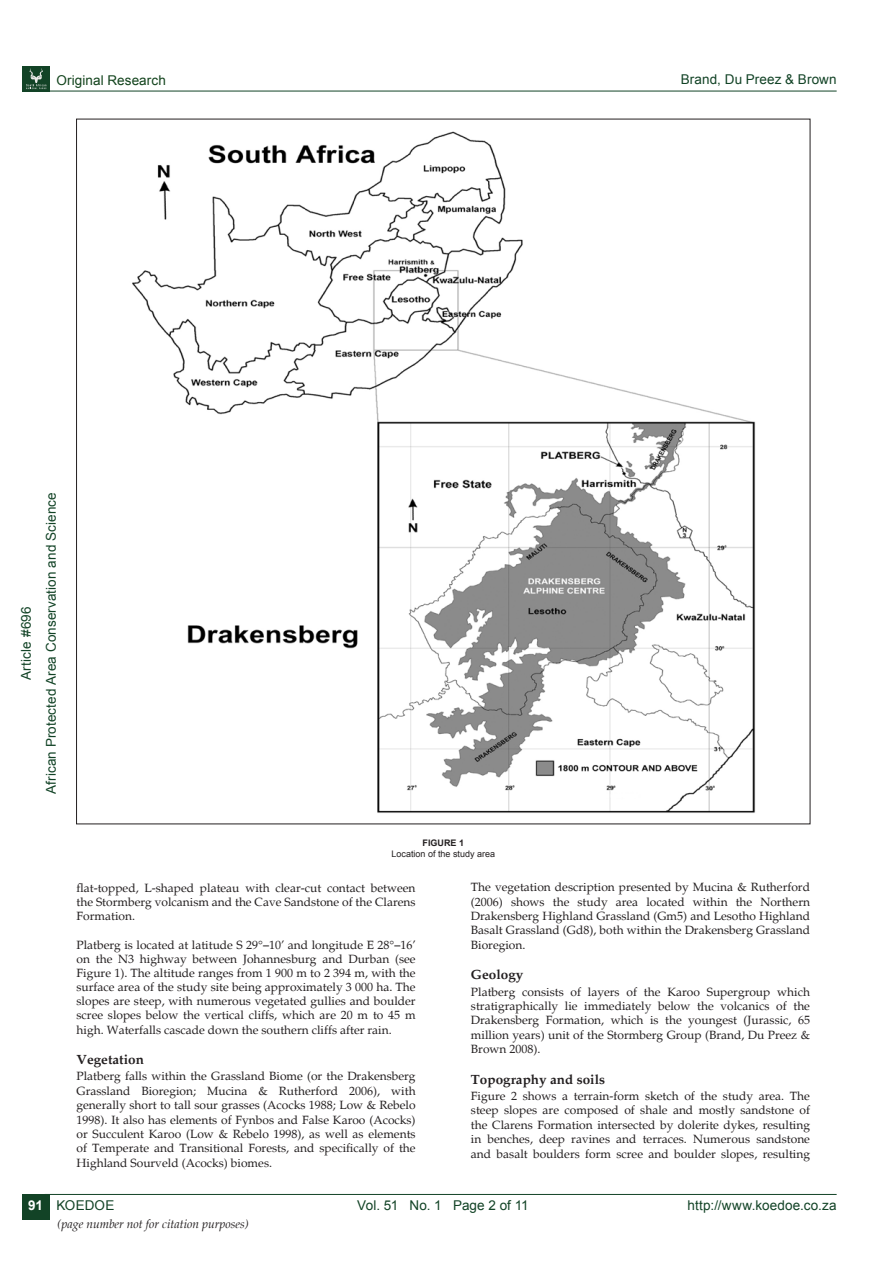
<style>
.page{position:relative;width:893px;height:1263px;background:#fff}
.page>*{position:absolute;margin:0;border:0;box-sizing:border-box;transform-origin:0 0}
.t1{font:13.5px "Arial";letter-spacing:.01em;color:#124326}
.t2{font:700 13.5px "Palatino";color:#231f20}
.t3{font:13.5px "Arial";letter-spacing:.005em;color:#12431c}
.t4{font:700 13.5px "Arial";color:#fff}
.t5{font:12px/14.4px "Palatino";color:#231f20;text-align:justify}
.t6{font:italic 12px "Palatino";color:#231f20}
.t7{font:9px "Arial";color:#231f20}
.t8{font:700 9px "Arial";color:#231f20}
</style>
<div class="page">
<hr style="left:45px;top:1194px;width:792px;height:1px;background:#124326">
<hr style="left:44px;top:91px;width:793px;height:1px;background:#124326">
<div style="left:22px;top:1194px;width:28px;height:26px;background:#124326"></div>
<div style="left:22px;top:66px;width:28px;height:25px;background:#124326"></div>
<svg style="left:26px;top:68px;width:20px;height:21px"></svg>
<div style="left:22px;top:1193px;width:28px;height:26px;background:#124326"></div>
<img style="left:132px;top:131px;width:624px;height:682px">
<p class="t3" style="left:56px;top:71px;width:111px">Original Research</p>
<p class="t1" style="left:681px;top:70px;width:157px">Brand, Du Preez &amp; Brown</p>
<p class="t1" style="left:17px;top:680px;width:75px;rotate:-90deg">Article #696</p>
<p class="t1" style="left:42px;top:794px;width:303px;rotate:-90deg">African Protected Area Conservation and Science</p>
<p class="t8" style="left:423px;top:837px;width:43px">FIGURE 1</p>
<p class="t7" style="left:391px;top:848px;width:105px">Location of the study area</p>
<p class="t5" style="left:77px;top:881px;width:341px">flat-topped, L-shaped plateau with clear-cut contact between the Stormberg volcanism and the Cave Sandstone of the Clarens Formation.</p>
<p class="t5" style="left:77px;top:938px;width:341px">Platberg is located at latitude S 29°–10’ and longitude E 28°–16’ on the N3 highway between Johannesburg and Durban (see Figure 1). The altitude ranges from 1 900 m to 2 394 m, with the surface area of the study site being approximately 3 000 ha. The slopes are steep, with numerous vegetated gullies and boulder scree slopes below the vertical cliffs, which are 20 m to 45 m high. Waterfalls cascade down the southern cliffs after rain.</p>
<p class="t2" style="left:77px;top:1051px;width:69px">Vegetation</p>
<p class="t5" style="left:77px;top:1069px;width:341px">Platberg falls within the Grassland Biome (or the Drakensberg Grassland Bioregion; Mucina &amp; Rutherford 2006), with generally short to tall sour grasses (Acocks 1988; Low &amp; Rebelo 1998). It also has elements of Fynbos and False Karoo (Acocks) or Succulent Karoo (Low &amp; Rebelo 1998), as well as elements of Temperate and Transitional Forests, and specifically of the Highland Sourveld (Acocks) biomes.</p>
<p class="t5" style="left:471px;top:880px;width:341px">The vegetation description presented by Mucina &amp; Rutherford (2006) shows the study area located within the Northern Drakensberg Highland Grassland (Gm5) and Lesotho Highland Basalt Grassland (Gd8), both within the Drakensberg Grassland Bioregion.</p>
<p class="t2" style="left:471px;top:967px;width:54px">Geology</p>
<p class="t5" style="left:471px;top:984px;width:341px">Platberg consists of layers of the Karoo Supergroup which stratigraphically lie immediately below the volcanics of the Drakensberg Formation, which is the youngest (Jurassic, 65 million years) unit of the Stormberg Group (Brand, Du Preez &amp; Brown 2008).</p>
<p class="t2" style="left:471px;top:1071px;width:136px">Topography and soils</p>
<p class="t5" style="left:471px;top:1089px;width:341px">Figure 2 shows a terrain-form sketch of the study area. The steep slopes are composed of shale and mostly sandstone of the Clarens Formation intersected by dolerite dykes, resulting in benches, deep ravines and terraces. Numerous sandstone and basalt boulders form scree and boulder slopes, resulting</p>
<p class="t1" style="left:56px;top:1196px;width:60px">KOEDOE</p>
<p class="t4" style="left:28px;top:1196px;width:16px">91</p>
<p class="t1" style="left:357px;top:1196px;width:173px">Vol. 51 No. 1 Page 2 of 11</p>
<p class="t6" style="left:57px;top:1217px;width:193px">(page number not for citation purposes)</p>
<p class="t1" style="left:688px;top:1196px;width:150px">http://www.koedoe.co.za</p>
</div>
